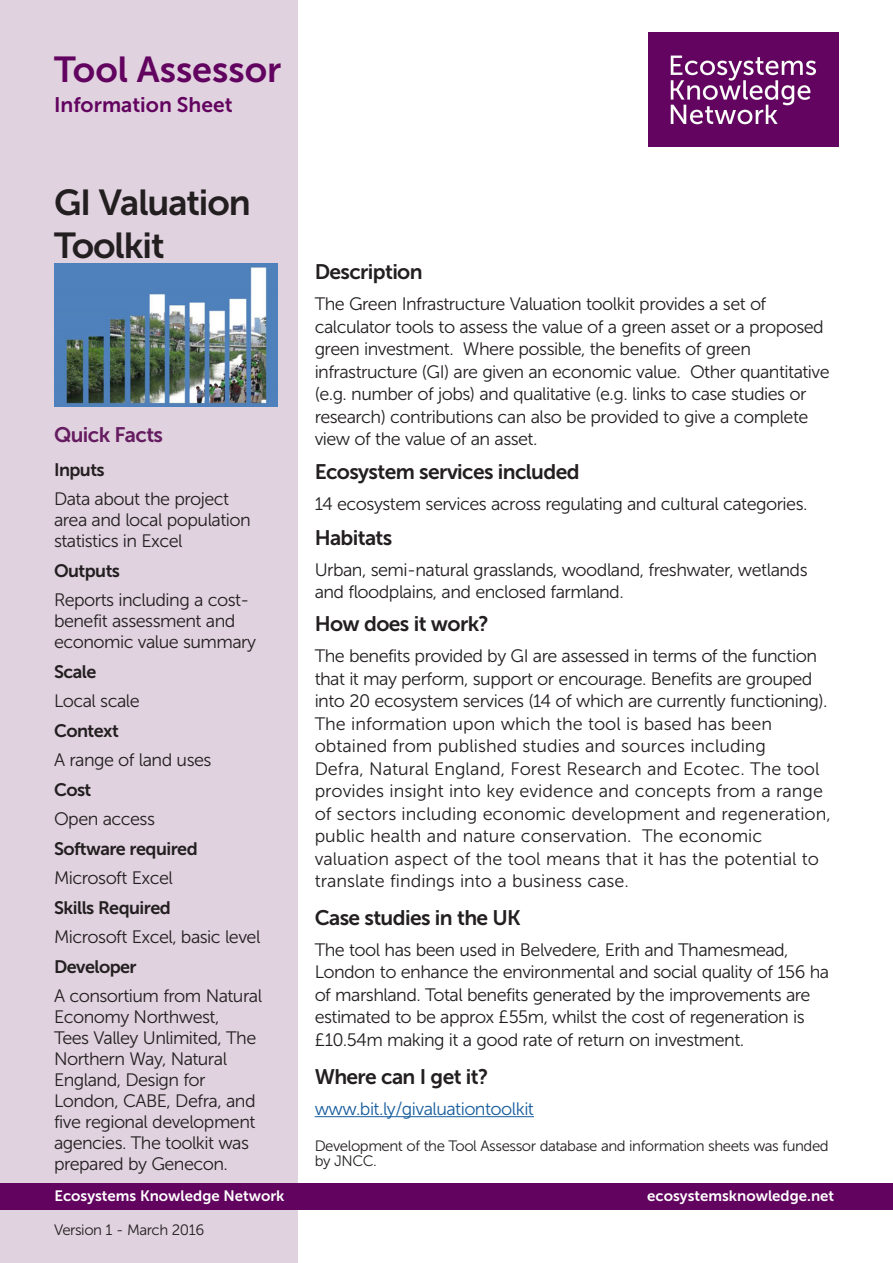
<style>
.page{position:relative;width:893px;height:1263px;background:#fff}
.page>*{position:absolute;margin:0;border:0;box-sizing:border-box;transform-origin:0 0}
.Body_Text{font:36px/43.3px "Museo Sans 700";letter-spacing:-.03em;color:#231f20}
.Heading_1{font:36px "Museo Sans 700";color:#62035f}
.Body_Text-2{font:21px "Museo Sans 700";letter-spacing:-.03em;color:#231f20}
.Heading_1-2{font:21px "Museo Sans 700";color:#62035f}
.Body_Text-3{font:21px "Museo Sans 700";letter-spacing:-.03em;color:#651c60}
.Body_Text-4{font:18px/21px "Museo Sans 300";letter-spacing:-.03em;color:#231f20}
.Body_Text-5{font:18px/22.5px "Museo Sans 300";color:#231f20}
.Body_Text-6{font:18px "Museo Sans 700";letter-spacing:-.03em;color:#231f20}
.Body_Text-7{font:18px "Museo Sans 300";letter-spacing:-.03em;color:#175d9e}
.Body_Text-8{font:15px/15px "Museo Sans 300";letter-spacing:-.03em;color:#231f20}
.t1{font:15px "Museo Sans 700";color:#fff}
</style>
<div class="page">
<div style="left:0;top:0;width:298px;height:1263px;background:#e0d2df"></div>
<div style="left:0;top:1183px;width:893px;height:27px;background:#62035f"></div>
<hr style="left:315px;top:1116px;width:219px;height:1px;background:#175d9e">
<img style="left:648px;top:32px;width:191px;height:115px">
<img style="left:54px;top:263px;width:224px;height:144px">
<p class="Heading_1" style="left:54px;top:49px;width:229px">Tool Assessor</p>
<p class="Heading_1-2" style="left:54px;top:93px;width:180px">Information Sheet</p>
<p class="Body_Text" style="left:54px;top:181px;width:198px">GI Valuation<br>Toolkit</p>
<p class="Body_Text-3" style="left:54px;top:423px;width:111px">Quick Facts</p>
<p class="Body_Text-6" style="left:54px;top:459px;width:52px">Inputs</p>
<p class="Body_Text-4" style="left:54px;top:489px;width:198px">Data about the project area and local population statistics in Excel</p>
<p class="Body_Text-6" style="left:54px;top:560px;width:68px">Outputs</p>
<p class="Body_Text-4" style="left:54px;top:590px;width:204px">Reports including a cost&shy;benefit assessment and economic value summary</p>
<p class="Body_Text-6" style="left:54px;top:661px;width:44px">Scale</p>
<p class="Body_Text-4" style="left:54px;top:691px;width:87px">Local scale</p>
<p class="Body_Text-6" style="left:54px;top:720px;width:66px">Context</p>
<p class="Body_Text-4" style="left:54px;top:750px;width:159px">A range of land uses</p>
<p class="Body_Text-6" style="left:54px;top:779px;width:39px">Cost</p>
<p class="Body_Text-4" style="left:54px;top:809px;width:103px">Open access</p>
<p class="Body_Text-6" style="left:54px;top:838px;width:145px">Software required</p>
<p class="Body_Text-4" style="left:54px;top:868px;width:120px">Microsoft Excel</p>
<p class="Body_Text-6" style="left:54px;top:897px;width:118px">Skills Required</p>
<p class="Body_Text-4" style="left:54px;top:927px;width:208px">Microsoft Excel, basic level</p>
<p class="Body_Text-6" style="left:54px;top:956px;width:84px">Developer</p>
<p class="Body_Text-4" style="left:54px;top:986px;width:210px">A consortium from Natural<br>Economy Northwest,<br>Tees Valley Unlimited, The<br>Northern Way, Natural<br>England, Design for<br>London, CABE, Defra, and five regional development agencies. The toolkit was prepared by Genecon.</p>
<p class="t1" style="left:54px;top:1187px;width:232px">Ecosystems Knowledge Network</p>
<p class="Body_Text-8" style="left:54px;top:1222px;width:152px">Version 1 - March 2016</p>
<p class="Body_Text-2" style="left:315px;top:260px;width:110px">Description</p>
<p class="Body_Text-4" style="left:315px;top:293px;width:516px;line-height:22.5px">The Green Infrastructure Valuation toolkit provides a set of calculator tools to assess the value of a green asset or a proposed green investment. Where possible, the benefits of green infrastructure (GI) are given an economic value. Other quantitative (e.g. number of jobs) and qualitative (e.g. links to case studies or research) contributions can also be provided to give a complete view of the value of an asset.</p>
<p class="Body_Text-2" style="left:315px;top:460px;width:266px">Ecosystem services included</p>
<p class="Body_Text-4" style="left:315px;top:493px;width:494px">14 ecosystem services across regulating and cultural categories.</p>
<p class="Body_Text-2" style="left:315px;top:526px;width:79px">Habitats</p>
<p class="Body_Text-4" style="left:315px;top:559px;width:494px;line-height:22.5px">Urban, semi-natural grasslands, woodland, freshwater, wetlands and floodplains, and enclosed farmland.</p>
<p class="Body_Text-2" style="left:315px;top:612px;width:176px">How does it work?</p>
<p class="Body_Text-5" style="left:315px;top:645px;width:518px">The benefits provided by GI are assessed in terms of the function that it may perform, support or encourage. Benefits are grouped into 20 ecosystem services (14 of which are currently functioning).<br>The information upon which the tool is based has been obtained from published studies and sources including<br>Defra, Natural England, Forest Research and Ecotec. The tool provides insight into key evidence and concepts from a range of sectors including economic development and regeneration, public health and nature conservation. The economic valuation aspect of the tool means that it has the potential to translate findings into a business case.</p>
<p class="Body_Text-2" style="left:315px;top:906px;width:208px">Case studies in the UK</p>
<p class="Body_Text-4" style="left:315px;top:938px;width:516px;line-height:22.5px">The tool has been used in Belvedere, Erith and Thamesmead, London to enhance the environmental and social quality of 156 ha of marshland. Total benefits generated by the improvements are estimated to be approx £55m, whilst the cost of regeneration is £10.54m making it a good rate of return on investment.</p>
<p class="Body_Text-2" style="left:315px;top:1065px;width:175px">Where can I get it?</p>
<p class="Body_Text-7" style="left:315px;top:1099px;width:221px">www.bit.ly/givaluationtoolkit</p>
<p class="Body_Text-8" style="left:315px;top:1138px;width:515px">Development of the Tool Assessor database and information sheets was funded by JNCC.</p>
<p class="t1" style="left:647px;top:1187px;width:188px">ecosystemsknowledge.net</p>
</div>
